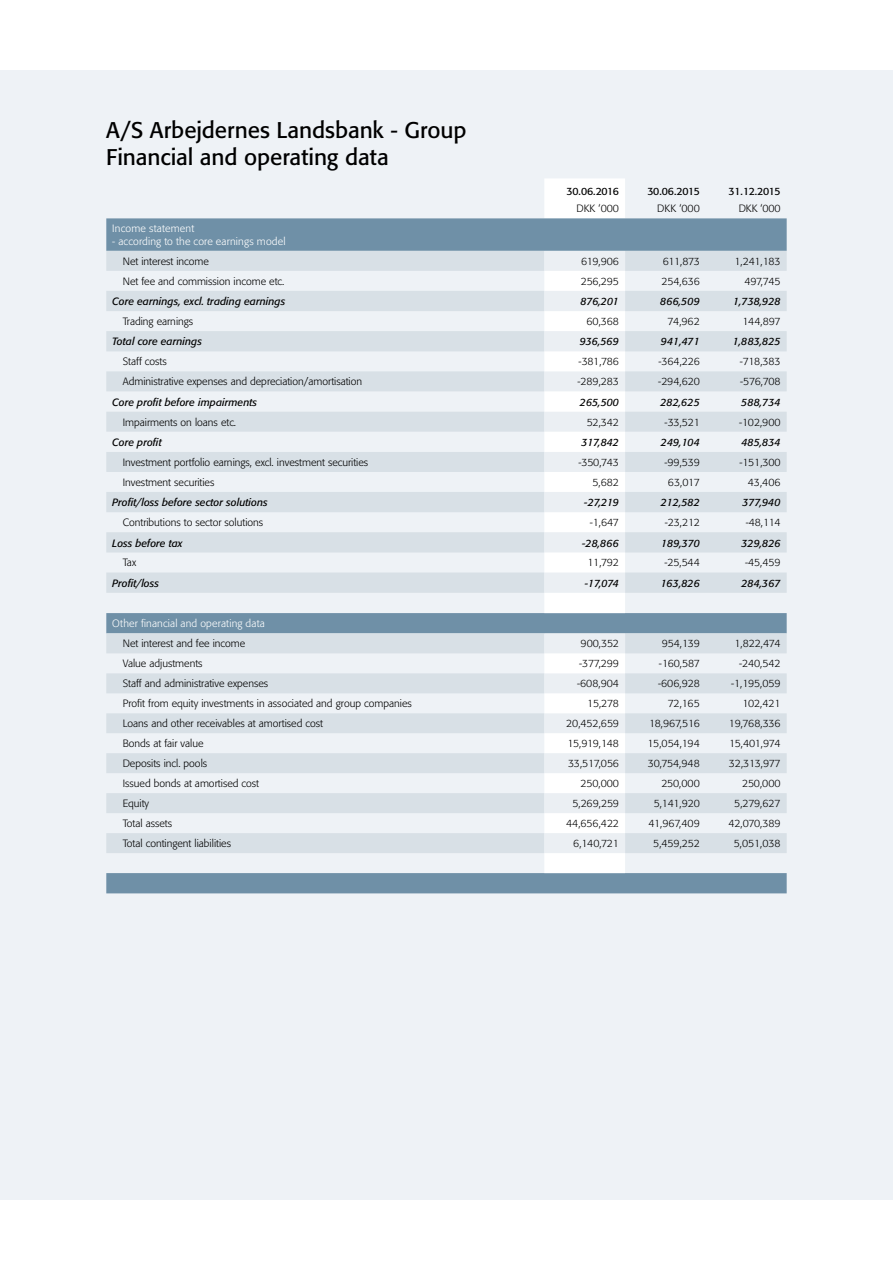
<style>
.page{position:relative;width:893px;height:1263px;background:#fff}
.page>*{position:absolute;margin:0;border:0;box-sizing:border-box;transform-origin:0 0}
.t1{font:22.5px/27px "Formata";letter-spacing:-.005em;color:#000}
.t2{font:300 10.5px "Formata";color:#000}
.t3{font:italic 10.5px "Formata";color:#000}
.t4{font:300 10.5px "Formata";letter-spacing:.015em;color:#fff}
.t5{font:10.5px "Formata";letter-spacing:-.02em;color:#000}
</style>
<div class="page">
<div style="left:0;top:71px;width:893px;height:1129px;background:#eef2f6"></div>
<div style="left:544px;top:179px;width:81px;height:39px;background:#fff"></div>
<svg style="left:106px;top:218px;width:681px;height:675px;fill:#6f90a7"></svg>
<svg style="left:106px;top:251px;width:681px;height:602px;fill:#dde4e9"></svg>
<svg style="left:544px;top:251px;width:81px;height:20px"></svg>
<svg style="left:544px;top:271px;width:81px;height:602px"></svg>
<h1 class="t1" style="left:106px;top:116px;width:362px">A/S Arbejdernes Landsbank - Group<br>Financial and operating data</h1>
<p class="t5" style="left:567px;top:185px;width:54px">30.06.2016</p>
<p class="t5" style="left:647px;top:185px;width:54px">30.06.2015</p>
<p class="t5" style="left:729px;top:185px;width:54px">31.12.2015</p>
<p class="t2" style="left:576px;top:202px;width:44px">DKK ‘000</p>
<p class="t2" style="left:657px;top:202px;width:44px">DKK ‘000</p>
<p class="t2" style="left:739px;top:202px;width:43px">DKK ‘000</p>
<p class="t4" style="left:112px;top:222px;width:83px">Income statement</p>
<p class="t4" style="left:112px;top:235px;width:175px">- according to the core earnings model</p>
<p class="t2" style="left:123px;top:255px;width:88px">Net interest income</p>
<p class="t2" style="left:581px;top:255px;width:40px">619,906</p>
<p class="t2" style="left:663px;top:255px;width:39px">611,873</p>
<p class="t2" style="left:734px;top:255px;width:48px">1,241,183</p>
<p class="t2" style="left:123px;top:275px;width:163px">Net fee and commission income etc.</p>
<p class="t2" style="left:581px;top:275px;width:40px">256,295</p>
<p class="t2" style="left:662px;top:275px;width:40px">254,636</p>
<p class="t2" style="left:744px;top:275px;width:38px">497,745</p>
<p class="t3" style="left:112px;top:295px;width:174px">Core earnings, excl. trading earnings</p>
<p class="t3" style="left:581px;top:295px;width:40px">876,201</p>
<p class="t3" style="left:660px;top:295px;width:41px">866,509</p>
<p class="t3" style="left:733px;top:295px;width:49px">1,738,928</p>
<p class="t2" style="left:123px;top:315px;width:72px">Trading earnings</p>
<p class="t2" style="left:586px;top:315px;width:34px">60,368</p>
<p class="t2" style="left:667px;top:315px;width:34px">74,962</p>
<p class="t2" style="left:743px;top:315px;width:40px">144,897</p>
<p class="t3" style="left:112px;top:335px;width:91px">Total core earnings</p>
<p class="t3" style="left:580px;top:335px;width:41px">936,569</p>
<p class="t3" style="left:661px;top:335px;width:40px">941,471</p>
<p class="t3" style="left:733px;top:335px;width:49px">1,883,825</p>
<p class="t2" style="left:123px;top:356px;width:45px">Staff costs</p>
<p class="t2" style="left:579px;top:356px;width:42px">-381,786</p>
<p class="t2" style="left:658px;top:356px;width:43px">-364,226</p>
<p class="t2" style="left:740px;top:356px;width:42px">-718,383</p>
<p class="t2" style="left:123px;top:376px;width:241px">Administrative expenses and depreciation/amortisation</p>
<p class="t2" style="left:577px;top:376px;width:43px">-289,283</p>
<p class="t2" style="left:658px;top:376px;width:43px">-294,620</p>
<p class="t2" style="left:740px;top:376px;width:42px">-576,708</p>
<p class="t3" style="left:112px;top:396px;width:146px">Core profit before impairments</p>
<p class="t3" style="left:580px;top:396px;width:41px">265,500</p>
<p class="t3" style="left:660px;top:396px;width:41px">282,625</p>
<p class="t3" style="left:741px;top:396px;width:41px">588,734</p>
<p class="t2" style="left:123px;top:416px;width:115px">Impairments on loans etc.</p>
<p class="t2" style="left:587px;top:416px;width:34px">52,342</p>
<p class="t2" style="left:665px;top:416px;width:37px">-33,521</p>
<p class="t2" style="left:739px;top:416px;width:43px">-102,900</p>
<p class="t3" style="left:112px;top:436px;width:51px">Core profit</p>
<p class="t3" style="left:581px;top:436px;width:39px">317,842</p>
<p class="t3" style="left:661px;top:436px;width:40px">249,104</p>
<p class="t3" style="left:741px;top:436px;width:41px">485,834</p>
<p class="t2" style="left:123px;top:456px;width:247px">Investment portfolio earnings, excl. investment securities</p>
<p class="t2" style="left:578px;top:456px;width:42px">-350,743</p>
<p class="t2" style="left:664px;top:456px;width:37px">-99,539</p>
<p class="t2" style="left:739px;top:456px;width:43px">-151,300</p>
<p class="t2" style="left:123px;top:476px;width:93px">Investment securities</p>
<p class="t2" style="left:592px;top:476px;width:28px">5,682</p>
<p class="t2" style="left:668px;top:476px;width:33px">63,017</p>
<p class="t2" style="left:748px;top:476px;width:34px">43,406</p>
<p class="t3" style="left:112px;top:496px;width:157px">Profit/loss before sector solutions</p>
<p class="t3" style="left:584px;top:496px;width:36px">-27,219</p>
<p class="t3" style="left:661px;top:496px;width:40px">212,582</p>
<p class="t3" style="left:743px;top:496px;width:40px">377,940</p>
<p class="t2" style="left:123px;top:516px;width:142px">Contributions to sector solutions</p>
<p class="t2" style="left:590px;top:516px;width:31px">-1,647</p>
<p class="t2" style="left:665px;top:516px;width:37px">-23,212</p>
<p class="t2" style="left:746px;top:516px;width:37px">-48,114</p>
<p class="t3" style="left:112px;top:536px;width:72px">Loss before tax</p>
<p class="t3" style="left:582px;top:536px;width:38px">-28,866</p>
<p class="t3" style="left:661px;top:536px;width:40px">189,370</p>
<p class="t3" style="left:741px;top:536px;width:41px">329,826</p>
<p class="t2" style="left:123px;top:557px;width:15px">Tax</p>
<p class="t2" style="left:588px;top:557px;width:33px">11,792</p>
<p class="t2" style="left:664px;top:557px;width:37px">-25,544</p>
<p class="t2" style="left:745px;top:557px;width:37px">-45,459</p>
<p class="t3" style="left:112px;top:577px;width:48px">Profit/loss</p>
<p class="t3" style="left:585px;top:577px;width:36px">-17,074</p>
<p class="t3" style="left:661px;top:577px;width:41px">163,826</p>
<p class="t3" style="left:741px;top:577px;width:41px">284,367</p>
<p class="t4" style="left:112px;top:617px;width:154px">Other financial and operating data</p>
<p class="t2" style="left:123px;top:637px;width:124px">Net interest and fee income</p>
<p class="t2" style="left:581px;top:637px;width:40px">900,352</p>
<p class="t2" style="left:662px;top:637px;width:40px">954,139</p>
<p class="t2" style="left:734px;top:637px;width:48px">1,822,474</p>
<p class="t2" style="left:123px;top:657px;width:81px">Value adjustments</p>
<p class="t2" style="left:579px;top:657px;width:41px">-377,299</p>
<p class="t2" style="left:659px;top:657px;width:42px">-160,587</p>
<p class="t2" style="left:739px;top:657px;width:43px">-240,542</p>
<p class="t2" style="left:123px;top:677px;width:147px">Staff and administrative expenses</p>
<p class="t2" style="left:577px;top:677px;width:43px">-608,904</p>
<p class="t2" style="left:658px;top:677px;width:43px">-606,928</p>
<p class="t2" style="left:731px;top:677px;width:51px">-1,195,059</p>
<p class="t2" style="left:123px;top:697px;width:291px">Profit from equity investments in associated and group companies</p>
<p class="t2" style="left:587px;top:697px;width:33px">15,278</p>
<p class="t2" style="left:668px;top:697px;width:33px">72,165</p>
<p class="t2" style="left:742px;top:697px;width:40px">102,421</p>
<p class="t2" style="left:123px;top:717px;width:202px">Loans and other receivables at amortised cost</p>
<p class="t2" style="left:566px;top:717px;width:54px">20,452,659</p>
<p class="t2" style="left:649px;top:717px;width:52px">18,967,516</p>
<p class="t2" style="left:729px;top:717px;width:53px">19,768,336</p>
<p class="t2" style="left:123px;top:737px;width:82px">Bonds at fair value</p>
<p class="t2" style="left:567px;top:737px;width:53px">15,919,148</p>
<p class="t2" style="left:647px;top:737px;width:54px">15,054,194</p>
<p class="t2" style="left:729px;top:737px;width:53px">15,401,974</p>
<p class="t2" style="left:123px;top:757px;width:86px">Deposits incl. pools</p>
<p class="t2" style="left:568px;top:757px;width:52px">33,517,056</p>
<p class="t2" style="left:648px;top:757px;width:54px">30,754,948</p>
<p class="t2" style="left:729px;top:757px;width:53px">32,313,977</p>
<p class="t2" style="left:123px;top:777px;width:138px">Issued bonds at amortised cost</p>
<p class="t2" style="left:580px;top:777px;width:40px">250,000</p>
<p class="t2" style="left:661px;top:777px;width:40px">250,000</p>
<p class="t2" style="left:742px;top:777px;width:40px">250,000</p>
<p class="t2" style="left:123px;top:797px;width:28px">Equity</p>
<p class="t2" style="left:572px;top:797px;width:48px">5,269,259</p>
<p class="t2" style="left:654px;top:797px;width:48px">5,141,920</p>
<p class="t2" style="left:734px;top:797px;width:48px">5,279,627</p>
<p class="t2" style="left:123px;top:817px;width:51px">Total assets</p>
<p class="t2" style="left:566px;top:817px;width:54px">44,656,422</p>
<p class="t2" style="left:648px;top:817px;width:53px">41,967,409</p>
<p class="t2" style="left:728px;top:817px;width:54px">42,070,389</p>
<p class="t2" style="left:123px;top:837px;width:110px">Total contingent liabilities</p>
<p class="t2" style="left:573px;top:837px;width:47px">6,140,721</p>
<p class="t2" style="left:653px;top:837px;width:48px">5,459,252</p>
<p class="t2" style="left:734px;top:837px;width:48px">5,051,038</p>
</div>
